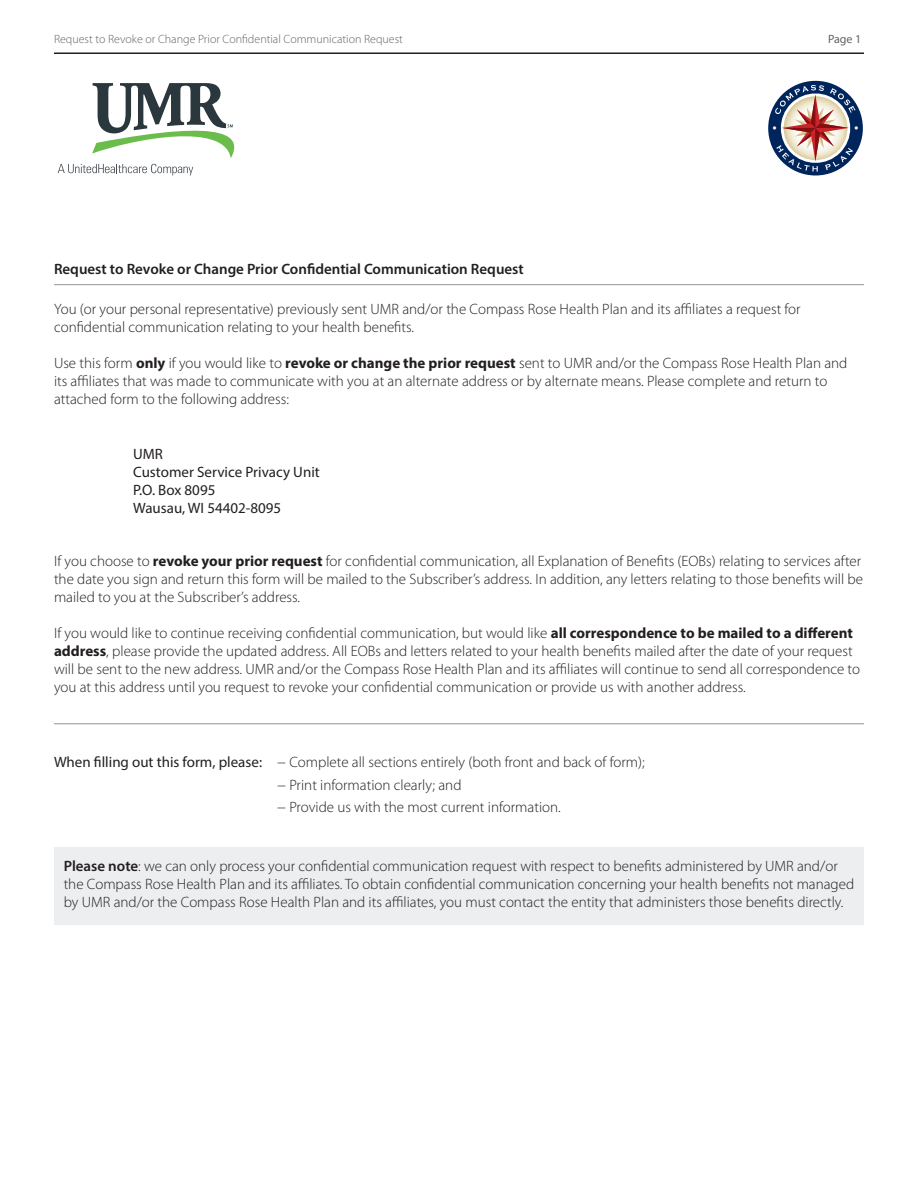
<style>
.page{position:relative;width:918px;height:1188px;background:#fff}
.page>*{position:absolute;margin:0;border:0;box-sizing:border-box;transform-origin:0 0}
.t1{font:300 15px/18px "Myriad Pro";color:#231f20}
.t2{font:600 15px "Myriad Pro";color:#231f20}
.t3{font:15px/18px "Myriad Pro";color:#231f20}
.t4{font:300 12px "Myriad Pro";color:#636366}
.t5{font:12px "Myriad Pro";color:#636366}
.s1{font-weight:700}
.s2{font-weight:400}
.s3{font-weight:600}
</style>
<div class="page">
<svg style="left:58px;top:164px;width:135px;height:12px"></svg>
<svg style="left:92px;top:83px;width:143px;height:75px"></svg>
<hr style="left:54px;top:52px;width:810px;height:2px;background:#231f20">
<div style="left:768px;top:81px;width:95px;height:95px;background:#00255d;border-radius:50%"></div>
<svg style="left:773px;top:85px;width:85px;height:86px"></svg>
<hr style="left:54px;top:284px;width:810px;height:1px;background:#939598">
<hr style="left:54px;top:723px;width:810px;height:1px;background:#939598">
<div style="left:54px;top:848px;width:810px;height:77px;background:#edeeef"></div>
<p class="t4" style="left:54px;top:33px;width:351px">Request to Revoke or Change Prior Confidential Communication Request</p>
<p class="t5" style="left:828px;top:32px;width:35px">Page 1</p>
<p class="t2" style="left:54px;top:260px;width:471px">Request to Revoke or Change Prior Confidential Communication Request</p>
<p class="t1" style="left:54px;top:300px;width:748px">You (or your personal representative) previously sent UMR and/or the Compass Rose Health Plan and its affiliates a request for confidential communication relating to your health benefits.</p>
<p class="t1" style="left:54px;top:354px;width:795px">Use this form <span class="s1">only</span> if you would like to <span class="s1">revoke or change the prior request</span> sent to UMR and/or the Compass Rose Health Plan and its affiliates that was made to communicate with you at an alternate address or by alternate means. Please complete and return to attached form to the following address:</p>
<p class="t3" style="left:133px;top:445px;width:188px">UMR<br>Customer Service Privacy Unit<br>P.O. Box 8095<br>Wausau, WI 54402-8095</p>
<p class="t1" style="left:54px;top:552px;width:811px">If you choose to <span class="s1">revoke your prior request</span> for confidential communication, all Explanation of Benefits (EOBs) relating to services after the date you sign and return this form will be mailed to the Subscriber’s address. In addition, any letters relating to those benefits will be mailed to you at the Subscriber’s address.</p>
<p class="t1" style="left:54px;top:624px;width:808px">If you would like to continue receiving confidential communication, but would like <span class="s1">all correspondence to be mailed to a different address</span>, please provide the updated address. All EOBs and letters related to your health benefits mailed after the date of your request will be sent to the new address. UMR and/or the Compass Rose Health Plan and its affiliates will continue to send all correspondence to you at this address until you request to revoke your confidential communication or provide us with another address.</p>
<p class="t1" style="left:277px;top:751px;width:369px;line-height:22.5px;text-indent:-223px"><span class="s2">When filling out this form, please:</span> − Complete all sections entirely (both front and back of form); − Print information clearly; and<br>− Provide us with the most current information.</p>
<p class="t1" style="left:64px;top:857px;width:792px"><span class="s3">Please note</span>: we can only process your confidential communication request with respect to benefits administered by UMR and/or the Compass Rose Health Plan and its affiliates. To obtain confidential communication concerning your health benefits not managed by UMR and/or the Compass Rose Health Plan and its affiliates, you must contact the entity that administers those benefits directly.</p>
</div>
